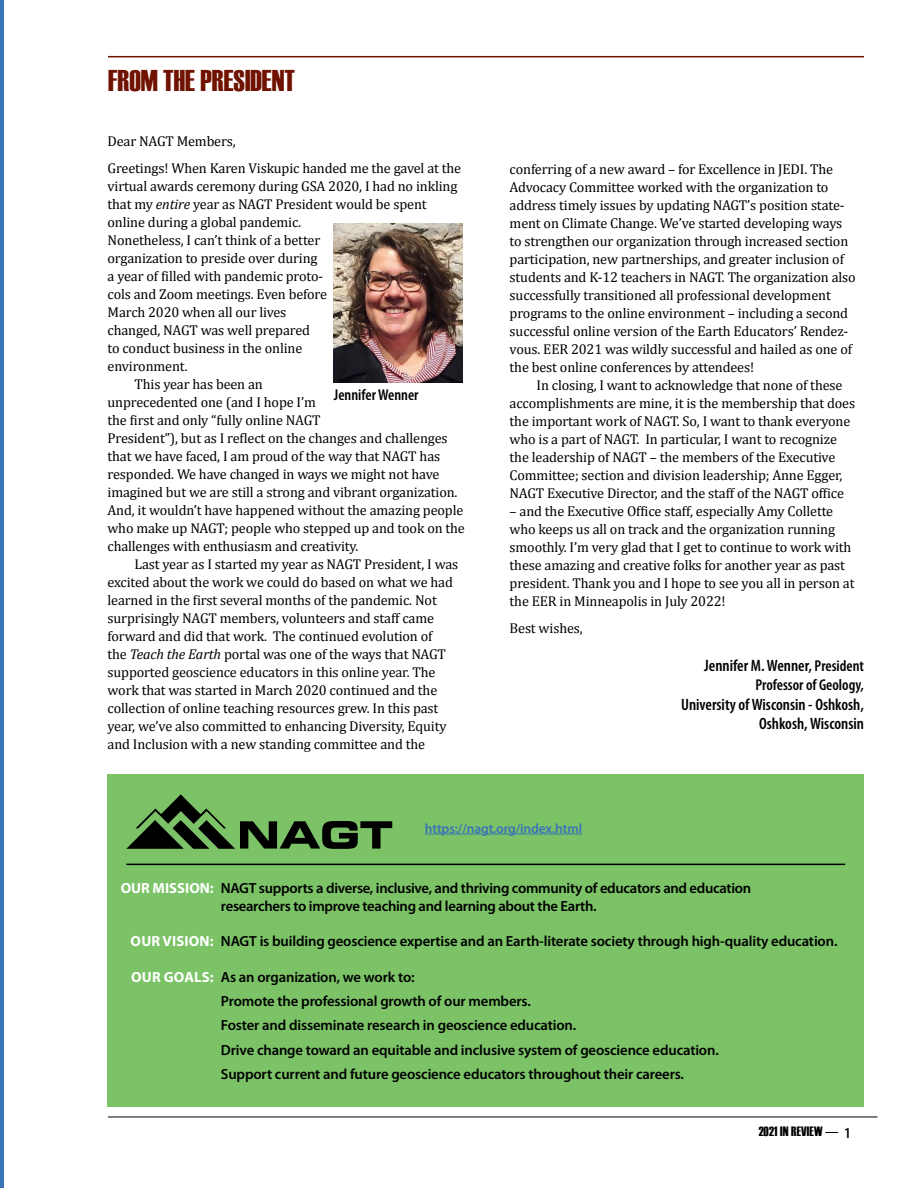
<style>
.page{position:relative;width:918px;height:1188px;background:#fff}
.page>*{position:absolute;margin:0;border:0;box-sizing:border-box;transform-origin:0 0}
.t1{font:30px "Haettenschweiler";color:#6f1200}
.t2{font:600 condensed 16.5px/19.5px "Myriad Pro";color:#000;text-align:right}
.t3{font:600 condensed 15.75px "Myriad Pro";color:#000}
.t4{font:600 14.7px/24.5px "Myriad Pro";letter-spacing:-.01em;color:#000}
.t5{font:14.25px/18px "Cambria";letter-spacing:-.01em;color:#000}
.t6{font:600 13.5px "Myriad Pro";letter-spacing:-.01em;color:#3b73b9}
.t7{font:13.5px "Haettenschweiler";letter-spacing:.01em;color:#000}
.s1{font-style:italic}
.s2{font-size:15.75px}
.s3{font-weight:700;color:#fff}
.s4{font-family:"Myriad Pro";font-weight:600;font-stretch:condensed}
.s5{font-family:"Myriad Pro";font-weight:600;font-stretch:condensed;font-size:15px}
</style>
<div class="page">
<hr style="left:0;top:0;width:3px;height:1188px;background:#3b73b9">
<hr style="left:108px;top:56px;width:756px;height:1px;background:#6f1200">
<img style="left:334px;top:224px;width:128px;height:159px">
<div style="left:108px;top:774px;width:756px;height:333px;background:#7bc366"></div>
<svg style="left:126px;top:794px;width:266px;height:55px"></svg>
<hr style="left:425px;top:834px;width:157px;height:1px;background:#3b73b9">
<hr style="left:126px;top:864px;width:719px;height:1px;background:#000">
<hr style="left:108px;top:1117px;width:770px;height:1px;background:#000">
<h1 class="t1" style="left:108px;top:64px;width:188px">FROM THE PRESIDENT</h1>
<p class="t5" style="left:108px;top:128px;width:355px;line-height:27px">Dear NAGT Members,<br>Greetings! When Karen Viskupic handed me the gavel at the</p>
<p class="t5" style="left:108px;top:177px;width:351px">virtual awards ceremony during GSA 2020, I had no inkling</p>
<p class="t5" style="left:108px;top:195px;width:321px">that my <span class="s1">entire</span> year as NAGT President would be spent</p>
<p class="t5" style="left:108px;top:213px;width:195px">online during a global pandemic.</p>
<p class="t5" style="left:108px;top:231px;width:214px">Nonetheless, I can’t think of a better</p>
<p class="t5" style="left:108px;top:249px;width:212px">organization to preside over during</p>
<p class="t5" style="left:108px;top:267px;width:217px">a year of filled with pandemic proto-</p>
<p class="t5" style="left:108px;top:285px;width:221px">cols and Zoom meetings. Even before</p>
<p class="t5" style="left:108px;top:303px;width:180px">March 2020 when all our lives</p>
<p class="t5" style="left:108px;top:321px;width:204px">changed, NAGT was well prepared</p>
<p class="t5" style="left:108px;top:339px;width:196px">to conduct business in the online</p>
<p class="t5" style="left:108px;top:357px;width:82px">environment.</p>
<p class="t5" style="left:135px;top:375px;width:130px">This year has been an</p>
<p class="t5" style="left:108px;top:393px;width:210px">unprecedented one (and I hope I’m</p>
<p class="t5" style="left:108px;top:411px;width:214px">the first and only “fully online NAGT</p>
<p class="t5" style="left:108px;top:429px;width:342px">President”), but as I reflect on the changes and challenges</p>
<p class="t5" style="left:108px;top:447px;width:334px">that we have faced, I am proud of the way that NAGT has</p>
<p class="t5" style="left:108px;top:465px;width:333px">responded. We have changed in ways we might not have</p>
<p class="t5" style="left:108px;top:483px;width:351px">imagined but we are still a strong and vibrant organization.</p>
<p class="t5" style="left:108px;top:501px;width:357px">And, it wouldn’t have happened without the amazing people</p>
<p class="t5" style="left:108px;top:519px;width:359px">who make up NAGT; people who stepped up and took on the</p>
<p class="t5" style="left:108px;top:537px;width:252px">challenges with enthusiasm and creativity.</p>
<p class="t5" style="left:135px;top:555px;width:325px">Last year as I started my year as NAGT President, I was</p>
<p class="t5" style="left:108px;top:573px;width:347px">excited about the work we could do based on what we had</p>
<p class="t5" style="left:108px;top:591px;width:331px">learned in the first several months of the pandemic. Not</p>
<p class="t5" style="left:108px;top:609px;width:328px">surprisingly NAGT members, volunteers and staff came</p>
<p class="t5" style="left:108px;top:627px;width:326px">forward and did that work. The continued evolution of</p>
<p class="t5" style="left:108px;top:645px;width:340px">the <span class="s1">Teach the Earth</span> portal was one of the ways that NAGT</p>
<p class="t5" style="left:108px;top:663px;width:329px">supported geoscience educators in this online year. The</p>
<p class="t5" style="left:108px;top:681px;width:331px">work that was started in March 2020 continued and the</p>
<p class="t5" style="left:108px;top:699px;width:332px">collection of online teaching resources grew. In this past</p>
<p class="t5" style="left:108px;top:717px;width:341px">year, we’ve also committed to enhancing Diversity, Equity</p>
<p class="t5" style="left:108px;top:735px;width:319px">and Inclusion with a new standing committee and the</p>
<p class="t3" style="left:334px;top:386px;width:86px">Jennifer Wenner</p>
<p class="t5" style="left:510px;top:160px;width:348px">conferring of a new award – for Excellence in JEDI. The Advocacy Committee worked with the organization to address timely issues by updating NAGT’s position state&shy;ment on Climate Change. We’ve started developing ways to strengthen our organization through increased section participation, new partnerships, and greater inclusion of students and K-12 teachers in NAGT. The organization also successfully transitioned all professional development programs to the online environment – including a second successful online version of the Earth Educators’ Rendez&shy;vous. EER 2021 was wildly successful and hailed as one of the best online conferences by attendees!</p>
<p class="t5" style="left:510px;top:376px;width:347px;text-indent:27px">In closing, I want to acknowledge that none of these accomplishments are mine, it is the membership that does the important work of NAGT. So, I want to thank everyone who is a part of NAGT. In particular, I want to recognize the leadership of NAGT – the members of the Executive Committee; section and division leadership; Anne Egger, NAGT Executive Director, and the staff of the NAGT office</p>
<p class="t5" style="left:510px;top:502px;width:346px">– and the Executive Office staff, especially Amy Collette who keeps us all on track and the organization running smoothly. I’m very glad that I get to continue to work with these amazing and creative folks for another year as past president. Thank you and I hope to see you all in person at the EER in Minneapolis in July 2022!</p>
<p class="t5" style="left:510px;top:619px;width:75px">Best wishes,</p>
<p class="t2" style="left:704px;top:656px;width:161px">Jennifer M. Wenner, <span class="s2">President</span></p>
<p class="t3" style="left:756px;top:676px;width:110px">Professor of Geology,</p>
<p class="t2" style="left:681px;top:695px;width:184px">University of Wisconsin - Oshkosh,<br>Oshkosh, Wisconsin</p>
<p class="t6" style="left:425px;top:820px;width:159px">https://nagt.org/index.html</p>
<p class="t4" style="left:221px;top:879px;width:532px;line-height:17.7px;text-indent:-100px"><span class="s3">OUR MISSION:</span> NAGT supports a diverse, inclusive, and thriving community of educators and education researchers to improve teaching and learning about the Earth.</p>
<p class="t4" style="left:131px;top:929px;width:708px"><span class="s3">OUR VISION:</span> NAGT is building geoscience expertise and an Earth-literate society through high-quality education.</p>
<p class="t4" style="left:221px;top:964px;width:499px;text-indent:-90px"><span class="s3">OUR GOALS:</span> As an organization, we work to:<br>Promote the professional growth of our members.<br>Foster and disseminate research in geoscience education.<br>Drive change toward an equitable and inclusive system of geoscience education.<br>Support current and future geoscience educators throughout their careers.</p>
<p class="t7" style="left:759px;top:1124px;width:93px">2021 IN REVIEW <span class="s4">—</span> <span class="s5">1</span></p>
</div>
